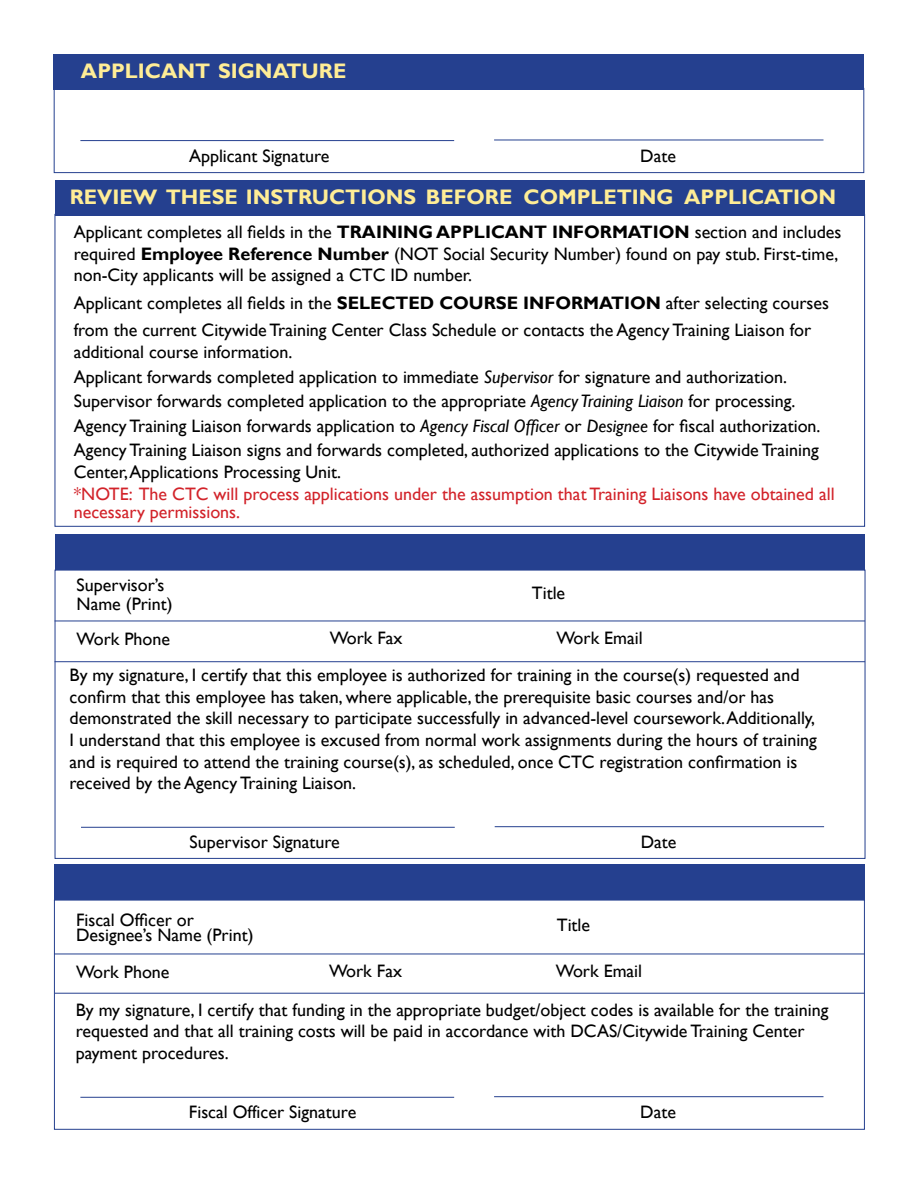
<style>
.page{position:relative;width:918px;height:1188px;background:#fff}
.page>*{position:absolute;margin:0;border:0;box-sizing:border-box;transform-origin:0 0}
.Applicant_Signature{font:700 21px "Gill Sans";color:#ffed96}
.t1{font:18px/21.6px "Gill Sans";color:#000}
.t2{font:18px/21.6px "Gill Sans";color:#d2232a}
.s1{font-weight:700}
.s2{font-style:italic}
.s3{color:#000}
</style>
<div class="page">
<hr style="left:80px;top:140px;width:374px;height:1px;background:#25408f">
<hr style="left:494px;top:140px;width:330px;height:1px;background:#25408f">
<div style="left:54px;top:54px;width:810px;height:35px;background:#25408f"></div>
<div style="left:54px;top:88px;width:810px;height:85px;border:1px solid #25408f"></div>
<div style="left:55px;top:180px;width:810px;height:35px;background:#25408f"></div>
<div style="left:55px;top:535px;width:810px;height:35px;background:#25408f"></div>
<svg style="left:54px;top:570px;width:811px;height:560px"></svg>
<div style="left:54px;top:865px;width:810px;height:35px;background:#25408f"></div>
<p class="Applicant_Signature" style="left:81px;top:59px;width:267px">APPLICANT SIGNATURE</p>
<p class="t1" style="left:189px;top:145px;width:142px">Applicant Signature</p>
<p class="t1" style="left:640px;top:145px;width:37px">Date</p>
<p class="Applicant_Signature" style="left:70px;top:184px;width:768px">REVIEW THESE INSTRUCTIONS BEFORE COMPLETING APPLICATION</p>
<p class="t1" style="left:74px;top:222px;width:769px">Applicant completes all fields in the <span class="s1">TRAINING APPLICANT INFORMATION</span> section and includes required <span class="s1">Employee Reference Number</span> (NOT Social Security Number) found on pay stub. First-time, non-City applicants will be assigned a CTC ID number.</p>
<p class="t1" style="left:74px;top:289px;width:757px;line-height:27.6px">Applicant completes all fields in the <span class="s1">SELECTED COURSE INFORMATION</span> after selecting courses from the current Citywide Training Center Class Schedule or contacts the Agency Training Liaison for</p>
<p class="t1" style="left:74px;top:340px;width:748px;line-height:24.6px">additional course information.<br>Applicant forwards completed application to immediate <span class="s2">Supervisor</span> for signature and authorization.<br>Supervisor forwards completed application to the appropriate <span class="s2">Agency Training Liaison</span> for processing.<br>Agency Training Liaison forwards application to <span class="s2">Agency Fiscal Officer</span> or <span class="s2">Designee</span> for fiscal authorization.<br>Agency Training Liaison signs and forwards completed, authorized applications to the Citywide Training</p>
<p class="t2" style="left:74px;top:462px;width:762px"><span class="s3">Center,Applications Processing Unit.<br></span>*NOTE: The CTC will process applications under the assumption that Training Liaisons have obtained all</p>
<p class="t2" style="left:74px;top:502px;width:168px">necessary permissions.</p>
<p class="t1" style="left:77px;top:575px;width:89px">Supervisor’s</p>
<p class="t1" style="left:532px;top:583px;width:35px">Title</p>
<p class="t1" style="left:77px;top:593px;width:98px">Name (Print)</p>
<p class="t1" style="left:77px;top:629px;width:95px">Work Phone</p>
<p class="t1" style="left:330px;top:627px;width:74px">Work Fax</p>
<p class="t1" style="left:556px;top:627px;width:88px">Work Email</p>
<p class="t1" style="left:70px;top:665px;width:749px">By my signature, I certify that this employee is authorized for training in the course(s) requested and confirm that this employee has taken, where applicable, the prerequisite basic courses and/or has demonstrated the skill necessary to participate successfully in advanced-level coursework.Additionally, I understand that this employee is excused from normal work assignments during the hours of training and is required to attend the training course(s), as scheduled, once CTC registration confirmation is received by the Agency Training Liaison.</p>
<p class="t1" style="left:190px;top:832px;width:152px">Supervisor Signature</p>
<p class="t1" style="left:641px;top:832px;width:37px">Date</p>
<p class="t1" style="left:76px;top:909px;width:119px">Fiscal Officer or</p>
<p class="t1" style="left:557px;top:914px;width:35px">Title</p>
<p class="t1" style="left:76px;top:925px;width:179px">Designee’s Name (Print)</p>
<p class="t1" style="left:76px;top:962px;width:95px">Work Phone</p>
<p class="t1" style="left:329px;top:960px;width:74px">Work Fax</p>
<p class="t1" style="left:556px;top:960px;width:88px">Work Email</p>
<p class="t1" style="left:76px;top:999px;width:754px">By my signature, I certify that funding in the appropriate budget/object codes is available for the training requested and that all training costs will be paid in accordance with DCAS/Citywide Training Center payment procedures.</p>
<p class="t1" style="left:189px;top:1102px;width:169px">Fiscal Officer Signature</p>
<p class="t1" style="left:640px;top:1102px;width:37px">Date</p>
</div>
